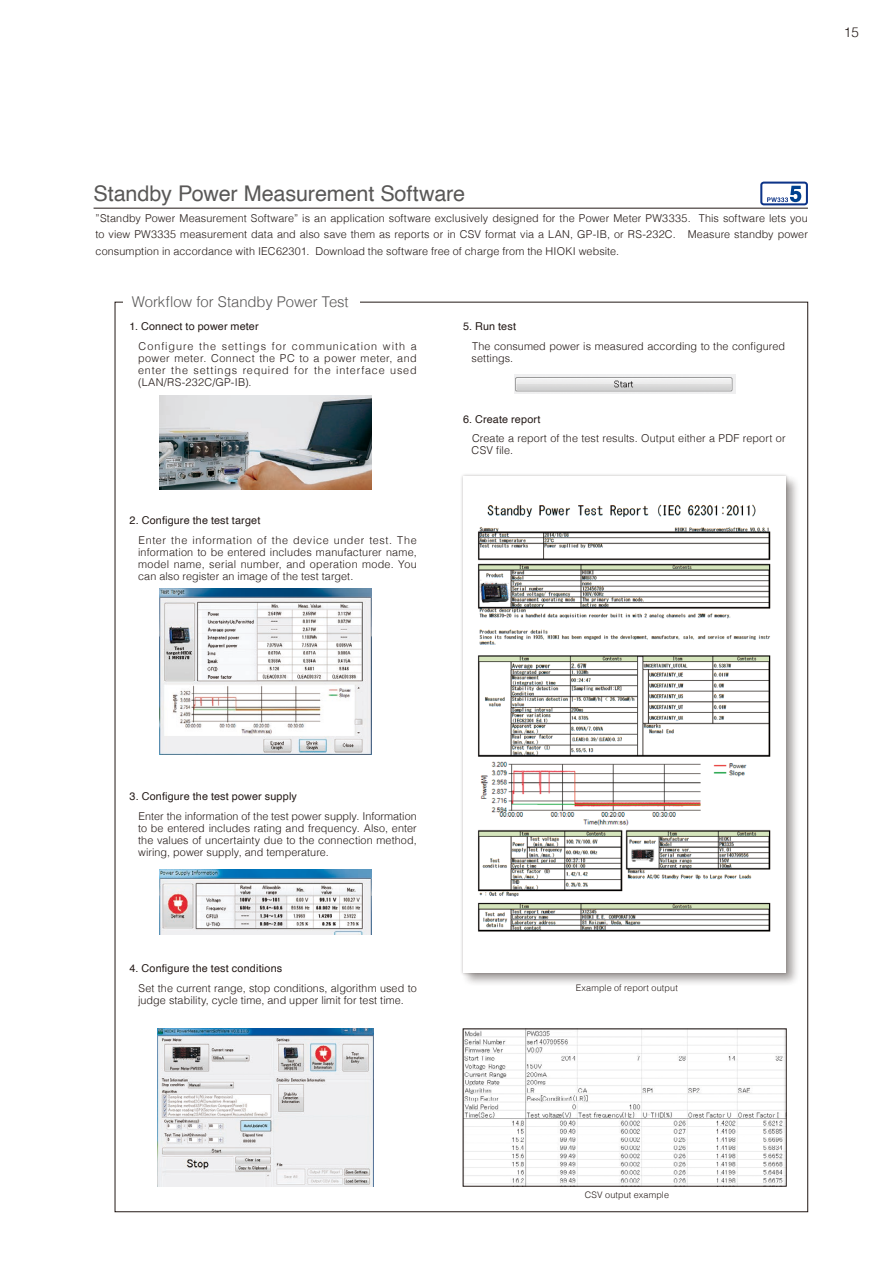
<style>
.page{position:relative;width:893px;height:1263px;background:#fff}
.page>*{position:absolute;margin:0;border:0;box-sizing:border-box;transform-origin:0 0}
.t1{font:21.6px "Helvetica";letter-spacing:-.01em;color:#595857}
.t2{font:300 14.85px "Helvetica";letter-spacing:-.005em;color:#595857}
.t3{font:300 13.5px "Helvetica";color:#231916}
.t4{font:300 10.8px/12px "Helvetica";letter-spacing:.01em;color:#231916;text-align:justify}
.t5{font:10.8px "Helvetica";letter-spacing:.015em;color:#231916}
.t6{font:300 9px "Helvetica";letter-spacing:.015em;color:#231916}
</style>
<div class="page">
<img style="left:158px;top:1029px;width:216px;height:157px">
<img style="left:514px;top:375px;width:221px;height:18px">
<div style="left:461px;top:474px;width:339px;height:512px;background:#231916;opacity:.4"></div>
<div style="left:460px;top:473px;width:329px;height:503px;background:#231916;opacity:.3"></div>
<div style="left:463px;top:476px;width:323px;height:496px;background:#fff"></div>
<img style="left:478px;top:504px;width:293px;height:428px">
<img style="left:465px;top:1031px;width:319px;height:153px">
<img style="left:159px;top:589px;width:213px;height:165px">
<img style="left:159px;top:870px;width:213px;height:64px">
<img style="left:159px;top:395px;width:213px;height:95px">
<hr style="left:94px;top:208px;width:714px;height:1px;background:#231916">
<svg style="left:760px;top:182px;width:48px;height:23px"></svg>
<p class="t3" style="left:844px;top:21px;width:17px">15</p>
<h1 class="t1" style="left:94px;top:177px;width:373px">Standby Power Measurement Software</h1>
<p class="t4" style="left:96px;top:209px;width:714px;line-height:16.5px">”Standby Power Measurement Software” is an application software exclusively designed for the Power Meter PW3335. This software lets you to view PW3335 measurement data and also save them as reports or in CSV format via a LAN, GP-IB, or RS-232C. Measure standby power consumption in accordance with IEC62301. Download the software free of charge from the HIOKI website.</p>
<h2 class="t2" style="left:132px;top:289px;width:218px">Workflow for Standby Power Test</h2>
<p class="t5" style="left:130px;top:318px;width:131px">1. Connect to power meter</p>
<p class="t4" style="left:138px;top:339px;width:280px">Configure the settings for communication with a power meter. Connect the PC to a power meter, and enter the settings required for the interface used (LAN/RS-232C/GP-IB).</p>
<p class="t5" style="left:130px;top:512px;width:132px">2. Configure the test target</p>
<p class="t4" style="left:138px;top:533px;width:280px">Enter the information of the device under test. The information to be entered includes manufacturer name, model name, serial number, and operation mode. You can also register an image of the test target.</p>
<p class="t5" style="left:463px;top:318px;width:54px">5. Run test</p>
<p class="t4" style="left:472px;top:339px;width:315px">The consumed power is measured according to the configured settings.</p>
<p class="t5" style="left:463px;top:410px;width:79px">6. Create report</p>
<p class="t4" style="left:472px;top:431px;width:315px">Create a report of the test results. Output either a PDF report or<br>CSV file.</p>
<p class="t5" style="left:130px;top:788px;width:169px">3. Configure the test power supply</p>
<p class="t4" style="left:138px;top:809px;width:280px">Enter the information of the test power supply. Information to be entered includes rating and frequency. Also, enter the values of uncertainty due to the connection method, wiring, power supply, and temperature.</p>
<p class="t5" style="left:130px;top:960px;width:154px">4. Configure the test conditions</p>
<p class="t4" style="left:138px;top:981px;width:280px">Set the current range, stop conditions, algorithm used to judge stability, cycle time, and upper limit for test time.</p>
<p class="t6" style="left:576px;top:980px;width:104px">Example of report output</p>
<p class="t6" style="left:585px;top:1187px;width:86px">CSV output example</p>
</div>
